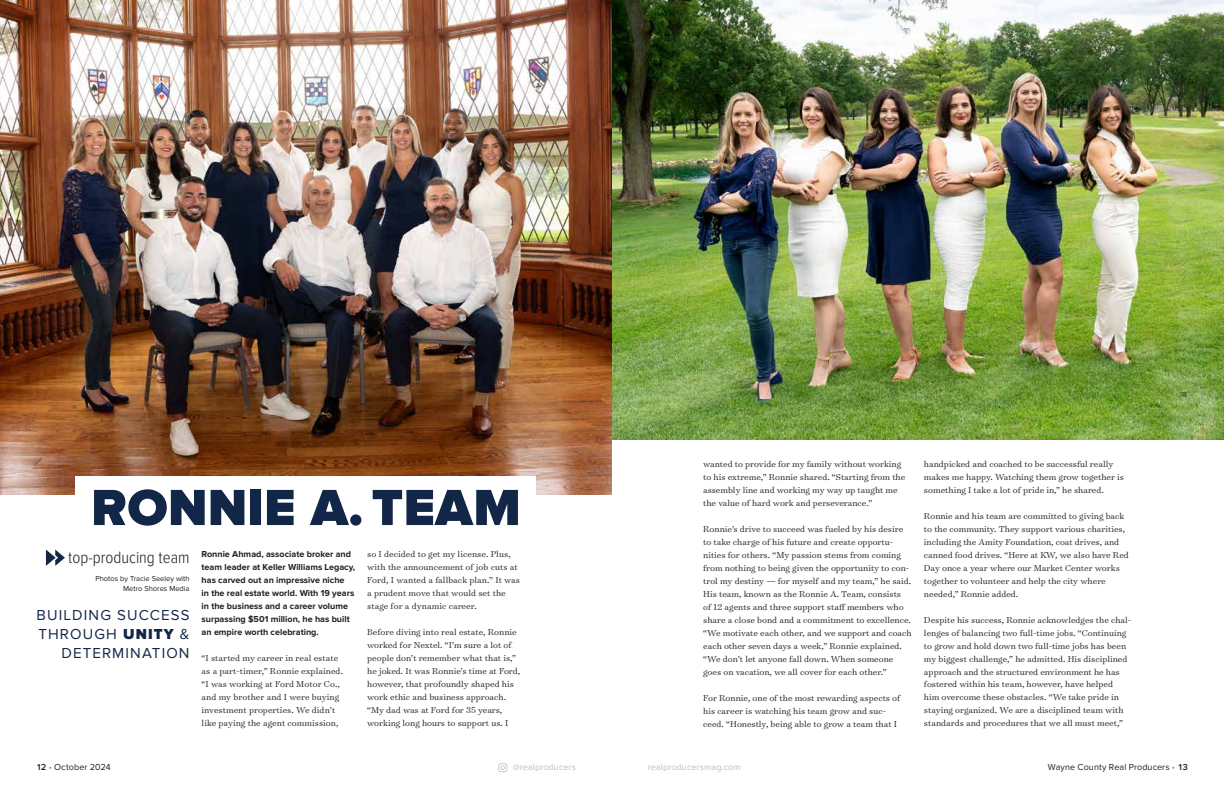
<style>
.page{position:relative;width:1224px;height:792px;background:#fff}
.page>*{position:absolute;margin:0;border:0;box-sizing:border-box;transform-origin:0 0}
.t1{font:900 52.7px "Proxima Nova";letter-spacing:.005em;color:#122747}
.t2{font:15px/19px "Proxima Nova";letter-spacing:.075em;color:#122747;text-align:right}
.t3{font:300 9.8px/13px "Surveyor Text";color:#231f20}
.t4{font:700 9px/13px "Proxima Nova";color:#231f20}
.t5{font:9px "Proxima Nova";letter-spacing:.01em;color:#231f20}
.t6{font:9px "Proxima Nova";letter-spacing:.01em;color:#bcbec0}
.t7{font:7.5px/10px "Proxima Nova";color:#231f20;text-align:right}
.s1{font-family:"Proxima Nova Cond";font-weight:300;font-size:17px}
.s2{font-weight:900}
.s3{font-weight:600}
.s4{color:#19a8e0}
</style>
<div class="page">
<svg style="left:498px;top:763px;width:9px;height:9px"></svg>
<img style="left:0;top:0;width:612px;height:495px">
<div style="left:76px;top:476px;width:460px;height:67px;background:#fff"></div>
<img style="left:612px;top:0;width:612px;height:440px">
<svg style="left:46px;top:550px;width:19px;height:16px"></svg>
<h1 class="t1" style="left:91px;top:483px;width:431px">RONNIE A. TEAM</h1>
<p class="t4" style="left:202px;top:548px;width:155px;text-indent:-133px"><span class="s1">top-producing team</span> Ronnie Ahmad, associate broker and team leader at Keller Williams Legacy, has carved out an impressive niche<br>in the real estate world. With 19 years in the business and a career volume surpassing $501 million, he has built an empire worth celebrating.</p>
<p class="t3" style="left:202px;top:651px;width:143px">“I started my career in real estate as a part-timer,” Ronnie explained. “I was working at Ford Motor Co., and my brother and I were buying investment properties. We didn’t like paying the agent commission,</p>
<p class="t7" style="left:95px;top:573px;width:96px">Photos by Tracie Seeley with<br>Metro Shores Media</p>
<h2 class="t2" style="left:37px;top:606px;width:154px">BUILDING SUCCESS<br>THROUGH <span class="s2">UNITY</span> &amp;<br>DETERMINATION</h2>
<p class="t3" style="left:367px;top:548px;width:154px">so I decided to get my license. Plus, with the announcement of job cuts at Ford, I wanted a fallback plan.” It was a prudent move that would set the stage for a dynamic career.</p>
<p class="t3" style="left:367px;top:625px;width:155px">Before diving into real estate, Ronnie worked for Nextel. “I’m sure a lot of people don’t remember what that is,” he joked. It was Ronnie’s time at Ford, however, that profoundly shaped his work ethic and business approach. “My dad was at Ford for 35 years, working long hours to support us. I</p>
<p class="t3" style="left:703px;top:457px;width:204px">wanted to provide for my family without working to his extreme,” Ronnie shared. “Starting from the assembly line and working my way up taught me the value of hard work and perseverance.”</p>
<p class="t3" style="left:703px;top:522px;width:210px">Ronnie’s drive to succeed was fueled by his desire to take charge of his future and create opportu&shy;nities for others. “My passion stems from coming from nothing to being given the opportunity to con&shy;trol my destiny — for myself and my team,” he said.<br>His team, known as the Ronnie A. Team, consists<br>of 12 agents and three support staff members who share a close bond and a commitment to excellence. “We motivate each other, and we support and coach each other seven days a week,” Ronnie explained. “We don’t let anyone fall down. When someone goes on vacation, we all cover for each other.”</p>
<p class="t3" style="left:703px;top:691px;width:199px">For Ronnie, one of the most rewarding aspects of his career is watching his team grow and suc&shy;ceed. “Honestly, being able to grow a team that I</p>
<p class="t3" style="left:924px;top:457px;width:202px">handpicked and coached to be successful really makes me happy. Watching them grow together is something I take a lot of pride in,” he shared.</p>
<p class="t3" style="left:924px;top:509px;width:206px">Ronnie and his team are committed to giving back to the community. They support various charities, including the Amity Foundation, coat drives, and canned food drives. “Here at KW, we also have Red Day once a year where our Market Center works together to volunteer and help the city where needed,” Ronnie added.</p>
<p class="t3" style="left:924px;top:613px;width:209px">Despite his success, Ronnie acknowledges the chal&shy;lenges of balancing two full-time jobs. “Continuing to grow and hold down two full-time jobs has been my biggest challenge,” he admitted. His disciplined approach and the structured environment he has fostered within his team, however, have helped<br>him overcome these obstacles. “We take pride in staying organized. We are a disciplined team with standards and procedures that we all must meet,”</p>
<p class="t5" style="left:36px;top:762px;width:76px"><span class="s3">12</span> <span class="s4">•</span> October 2024</p>
<p class="t6" style="left:513px;top:762px;width:65px">@realproducers</p>
<p class="t6" style="left:648px;top:762px;width:94px">realproducersmag.com</p>
<p class="t5" style="left:1048px;top:762px;width:142px">Wayne County Real Producers <span class="s4">•</span> <span class="s3">13</span></p>
</div>
